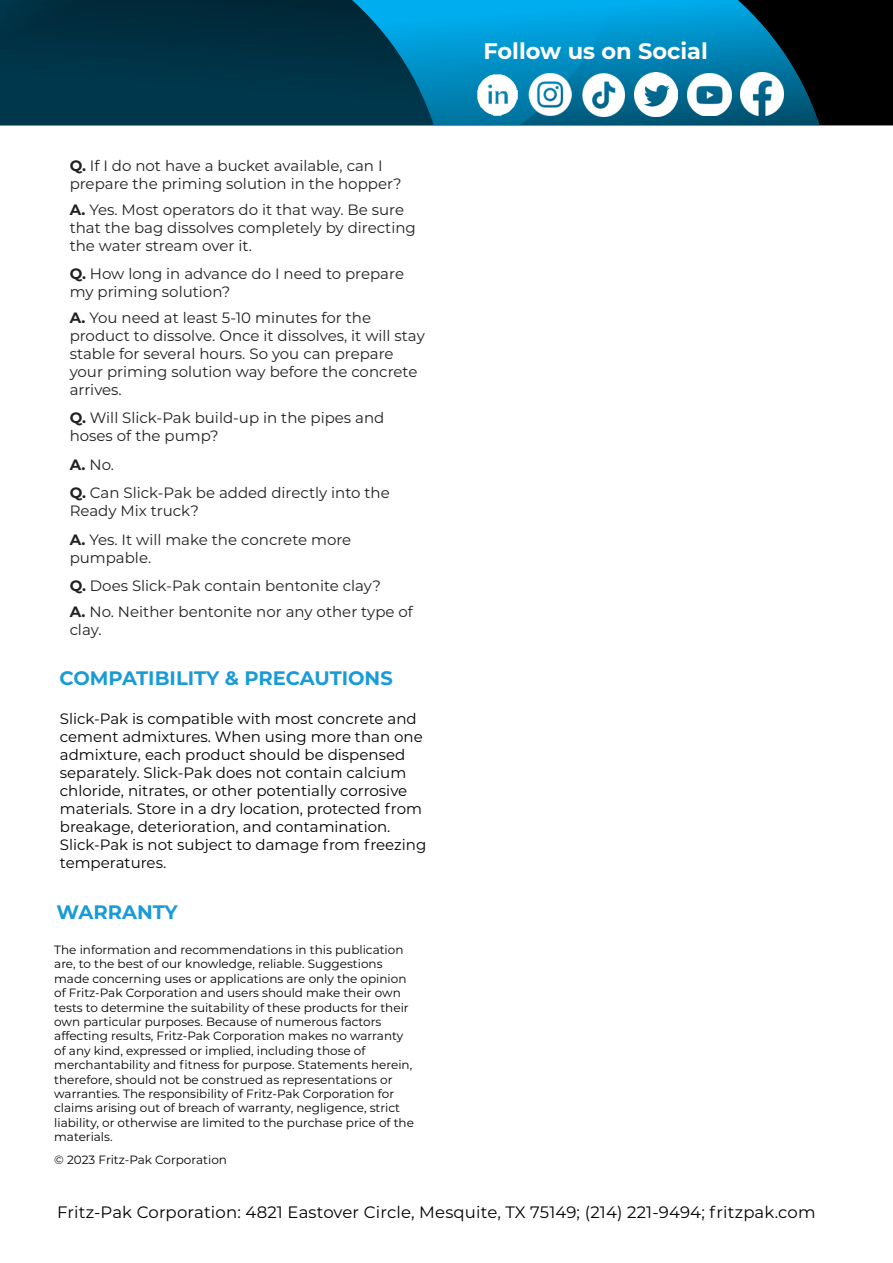
<style>
.page{position:relative;width:893px;height:1263px;background:#fff}
.page>*{position:absolute;margin:0;border:0;box-sizing:border-box;transform-origin:0 0}
.t1{font:700 22.5px "Montserrat";color:#fff}
.t2{font:700 19.5px "Montserrat";color:#199bd8}
.t3{font:16.5px "Montserrat";letter-spacing:.01em;color:#000}
.t4{font:15px/18px "Montserrat";color:#231f20}
.t5{font:15px/18px "Montserrat";color:#000}
.t6{font:12px/14.4px "Montserrat";color:#000}
.s1{font-weight:700}
</style>
<div class="page">
<div style="left:820px;top:0;width:73px;height:125px;background:#000"></div>
<svg style="left:622px;top:0;width:198px;height:125px;background:#00658b"></svg>
<svg style="left:0;top:0;width:622px;height:125px;background:#00506e"></svg>
<img style="left:475px;top:73px;width:43px;height:43px">
<img style="left:528px;top:73px;width:44px;height:43px">
<img style="left:581px;top:73px;width:44px;height:43px">
<img style="left:634px;top:73px;width:44px;height:43px">
<img style="left:688px;top:73px;width:43px;height:43px">
<img style="left:740px;top:72px;width:44px;height:43px">
<p class="t4" style="left:70px;top:157px;width:334px"><span class="s1">Q.</span> If I do not have a bucket available, can I prepare the priming solution in the hopper?</p>
<p class="t4" style="left:70px;top:200px;width:348px"><span class="s1">A.</span> Yes. Most operators do it that way. Be sure that the bag dissolves completely by directing the water stream over it.</p>
<p class="t4" style="left:70px;top:265px;width:336px"><span class="s1">Q.</span> How long in advance do I need to prepare my priming solution?</p>
<p class="t4" style="left:70px;top:308px;width:357px"><span class="s1">A.</span> You need at least 5-10 minutes for the product to dissolve. Once it dissolves, it will stay stable for several hours. So you can prepare your priming solution way before the concrete arrives.</p>
<p class="t4" style="left:70px;top:409px;width:316px"><span class="s1">Q.</span> Will Slick-Pak build-up in the pipes and hoses of the pump?</p>
<p class="t4" style="left:70px;top:450px;width:322px;line-height:28.5px"><span class="s1">A.</span> No.<br><span class="s1">Q.</span> Can Slick-Pak be added directly into the</p>
<p class="t4" style="left:70px;top:496px;width:283px;line-height:28.5px">Ready Mix truck?<br><span class="s1">A.</span> Yes. It will make the concrete more</p>
<p class="t4" style="left:70px;top:543px;width:313px;line-height:28.5px">pumpable.<br><span class="s1">Q.</span> Does Slick-Pak contain bentonite clay?</p>
<p class="t4" style="left:70px;top:602px;width:345px"><span class="s1">A.</span> No. Neither bentonite nor any other type of clay.</p>
<h2 class="t2" style="left:60px;top:664px;width:335px">COMPATIBILITY &amp; PRECAUTIONS</h2>
<p class="t5" style="left:60px;top:709px;width:368px">Slick-Pak is compatible with most concrete and cement admixtures. When using more than one admixture, each product should be dispensed separately. Slick-Pak does not contain calcium chloride, nitrates, or other potentially corrosive materials. Store in a dry location, protected from breakage, deterioration, and contamination.<br>Slick-Pak is not subject to damage from freezing temperatures.</p>
<h2 class="t2" style="left:57px;top:898px;width:123px">WARRANTY</h2>
<p class="t6" style="left:54px;top:942px;width:361px">The information and recommendations in this publication are, to the best of our knowledge, reliable. Suggestions made concerning uses or applications are only the opinion of Fritz-Pak Corporation and users should make their own tests to determine the suitability of these products for their own particular purposes. Because of numerous factors affecting results, Fritz-Pak Corporation makes no warranty of any kind, expressed or implied, including those of merchantability and fitness for purpose. Statements herein, therefore, should not be construed as representations or warranties. The responsibility of Fritz-Pak Corporation for claims arising out of breach of warranty, negligence, strict liability, or otherwise are limited to the purchase price of the materials.</p>
<p class="t6" style="left:54px;top:1152px;width:174px">© 2023 Fritz-Pak Corporation</p>
<h1 class="t1" style="left:483px;top:35px;width:226px">Follow us on Social</h1>
<h3 class="t3" style="left:57px;top:1200px;width:760px">Fritz-Pak Corporation: 4821 Eastover Circle, Mesquite, TX 75149; (214) 221-9494; fritzpak.com</h3>
</div>
